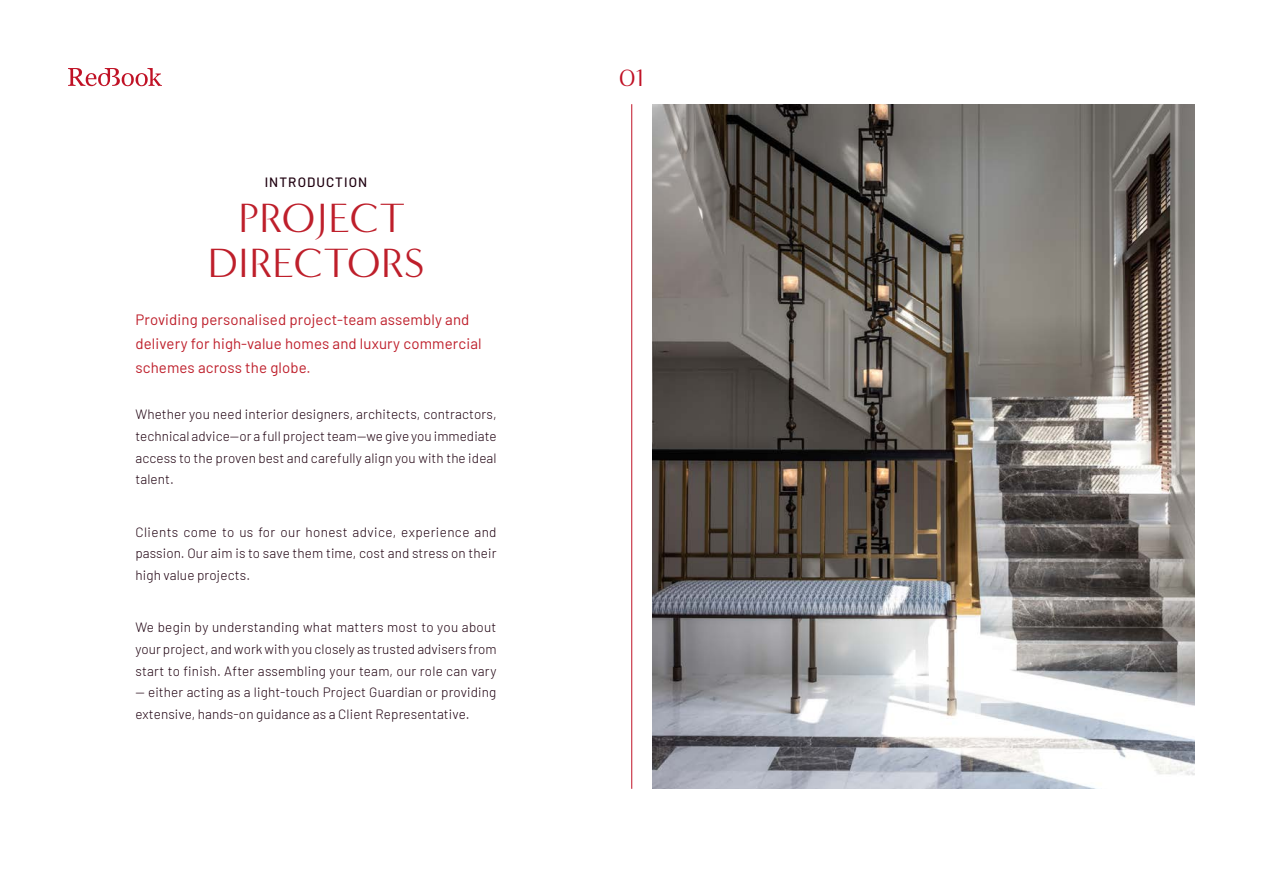
<style>
.page{position:relative;width:1263px;height:893px;background:#fff}
.page>*{position:absolute;margin:0;border:0;box-sizing:border-box;transform-origin:0 0}
.t1{font:42px "Minerva Modern";letter-spacing:.02em;color:#be1f2b}
.t2{font:24.3px "Minerva Modern";color:#c01125}
.t3{font:15px/24px "Barlow";letter-spacing:.01em;color:#be1f2b}
.t4{font:300 13.5px/21.8px "Barlow";letter-spacing:.01em;color:#1f0010;text-align:justify}
.t5{font:500 13.5px "Barlow";letter-spacing:.08em;color:#1f0010}
</style>
<div class="page">
<svg style="left:68px;top:68px;width:94px;height:18px"></svg>
<hr style="left:631px;top:104px;width:1px;height:685px;background:#c01125">
<img style="left:653px;top:104px;width:542px;height:685px">
<p class="t5" style="left:265px;top:173px;width:104px">INTRODUCTION</p>
<p class="t1" style="left:238px;top:194px;width:168px">PROJECT</p>
<p class="t1" style="left:208px;top:239px;width:218px">DIRECTORS</p>
<p class="t3" style="left:135px;top:307px;width:348px">Providing personalised project-team assembly and delivery for high-value homes and luxury commercial schemes across the globe.</p>
<p class="t4" style="left:135px;top:402px;width:363px">Whether you need interior designers, architects, contractors, technical advice—or a full project team—we give you immediate access to the proven best and carefully align you with the ideal talent.</p>
<p class="t4" style="left:135px;top:520px;width:363px">Clients come to us for our honest advice, experience and passion. Our aim is to save them time, cost and stress on their high value projects.</p>
<p class="t4" style="left:135px;top:615px;width:363px">We begin by understanding what matters most to you about your project, and work with you closely as trusted advisers from start to finish. After assembling your team, our role can vary</p>
<p class="t4" style="left:135px;top:680px;width:362px">— either acting as a light-touch Project Guardian or providing extensive, hands-on guidance as a Client Representative.</p>
<p class="t2" style="left:619px;top:64px;width:26px">01</p>
</div>
